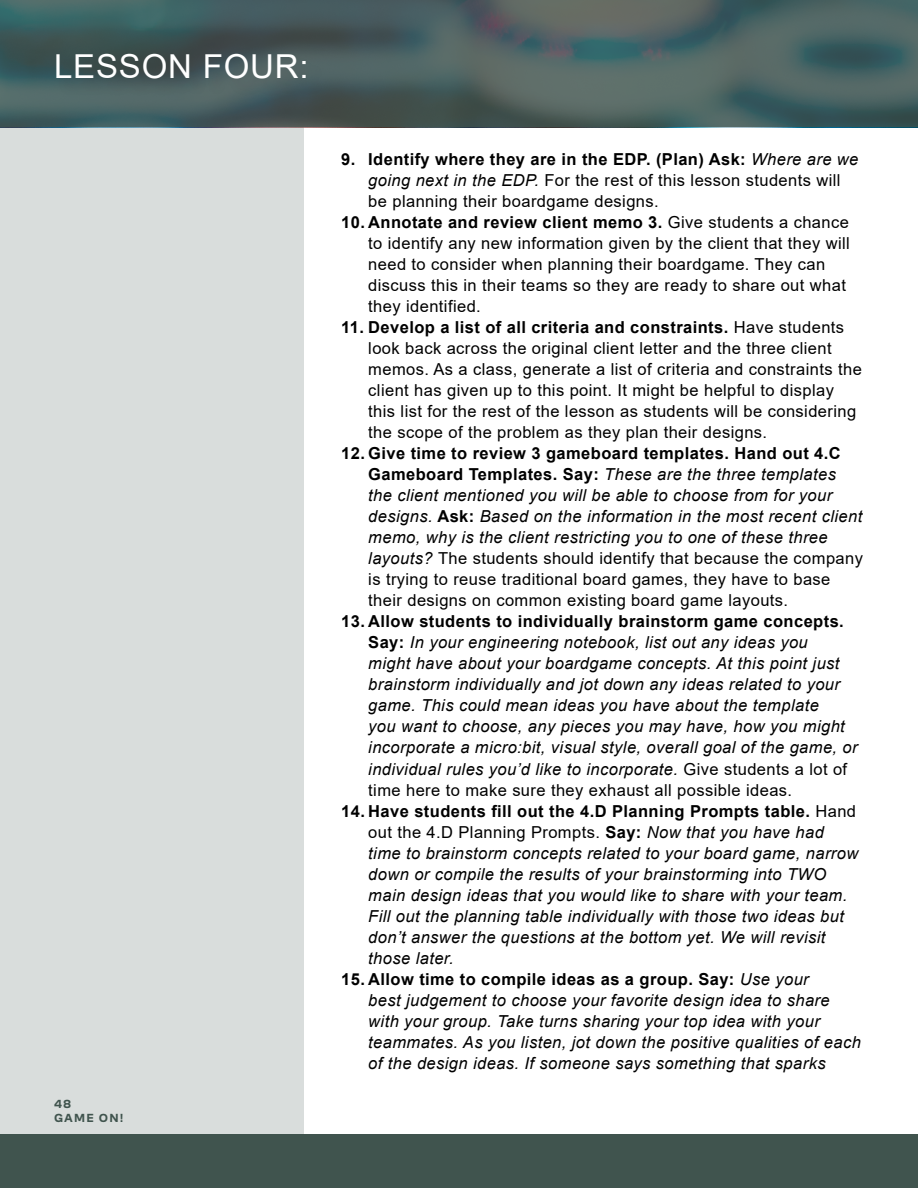
<style>
.page{position:relative;width:918px;height:1188px;background:#fff}
.page>*{position:absolute;margin:0;border:0;box-sizing:border-box;transform-origin:0 0}
.t1{font:33px "Arial";letter-spacing:.025em;color:#fff}
.t2{font:italic 16.5px/21px "Arial";letter-spacing:.025em;color:#000}
.t3{font:16.5px/21px "Arial";letter-spacing:.025em;color:#000}
.t4{font:700 12px/13.8px "Co Fo Sans";letter-spacing:.1em;color:#40544e}
.s1{font-weight:700}
.s2{font-style:italic}
.s3{font-weight:700;font-style:normal}
.s4{font-style:normal}
</style>
<div class="page">
<div style="left:0;top:1134px;width:918px;height:54px;background:#40544e"></div>
<svg style="left:0;top:0;width:918px;height:127px;background:#495f5e"></svg>
<div style="left:0;top:127px;width:304px;height:1007px;background:#d9dddc"></div>
<div style="left:58px;top:55px;width:265px;height:41px;background:#4a4a4d;opacity:.22"></div>
<h1 class="t1" style="left:54px;top:44px;width:256px">LESSON FOUR:</h1>
<p class="t4" style="left:54px;top:1097px;width:71px">48<br>GAME ON!</p>
<p class="t3" style="left:368px;top:149px;width:492px;text-indent:-27px"><span class="s1">9. Identify where they are in the EDP. (Plan) Ask:</span> <span class="s2">Where are we going next in the EDP.</span> For the rest of this lesson students will be planning their boardgame designs.</p>
<p class="t3" style="left:368px;top:212px;width:483px;text-indent:-27px"><span class="s1">10. Annotate and review client memo 3.</span> Give students a chance to identify any new information given by the client that they will need to consider when planning their boardgame. They can discuss this in their teams so they are ready to share out what they identified.</p>
<p class="t3" style="left:368px;top:317px;width:495px;text-indent:-27px"><span class="s1">11. Develop a list of all criteria and constraints.</span> Have students look back across the original client letter and the three client memos. As a class, generate a list of criteria and constraints the client has given up to this point. It might be helpful to display this list for the rest of the lesson as students will be considering the scope of the problem as they plan their designs.</p>
<p class="t2" style="left:368px;top:443px;width:496px;text-indent:-27px"><span class="s3">12. Give time to review 3 gameboard templates. Hand out 4.C Gameboard Templates. Say:</span> These are the three templates the client mentioned you will be able to choose from for your designs. <span class="s3">Ask:</span> Based on the information in the most recent client memo, why is the client restricting you to one of these three layouts? <span class="s4">The students should identify that because the company is trying to reuse traditional board games, they have to base their designs on common existing board game layouts.</span></p>
<p class="t2" style="left:368px;top:611px;width:491px;text-indent:-27px"><span class="s3">13. Allow students to individually brainstorm game concepts.<br>Say:</span> In your engineering notebook, list out any ideas you<br>might have about your boardgame concepts. At this point just brainstorm individually and jot down any ideas related to your game. This could mean ideas you have about the template<br>you want to choose, any pieces you may have, how you might incorporate a micro:bit, visual style, overall goal of the game, or individual rules you’d like to incorporate. <span class="s4">Give students a lot of time here to make sure they exhaust all possible ideas.</span></p>
<p class="t2" style="left:368px;top:800px;width:492px;text-indent:-27px"><span class="s3">14. Have students fill out the 4.D Planning Prompts table.</span> <span class="s4">Hand out the 4.D Planning Prompts.</span> <span class="s3">Say:</span> Now that you have had time to brainstorm concepts related to your board game, narrow down or compile the results of your brainstorming into TWO main design ideas that you would like to share with your team.<br>Fill out the planning table individually with those two ideas but don’t answer the questions at the bottom yet. We will revisit those later.</p>
<p class="t2" style="left:368px;top:968px;width:494px;text-indent:-27px"><span class="s3">15. Allow time to compile ideas as a group. Say:</span> Use your<br>best judgement to choose your favorite design idea to share with your group. Take turns sharing your top idea with your teammates. As you listen, jot down the positive qualities of each of the design ideas. If someone says something that sparks</p>
</div>
